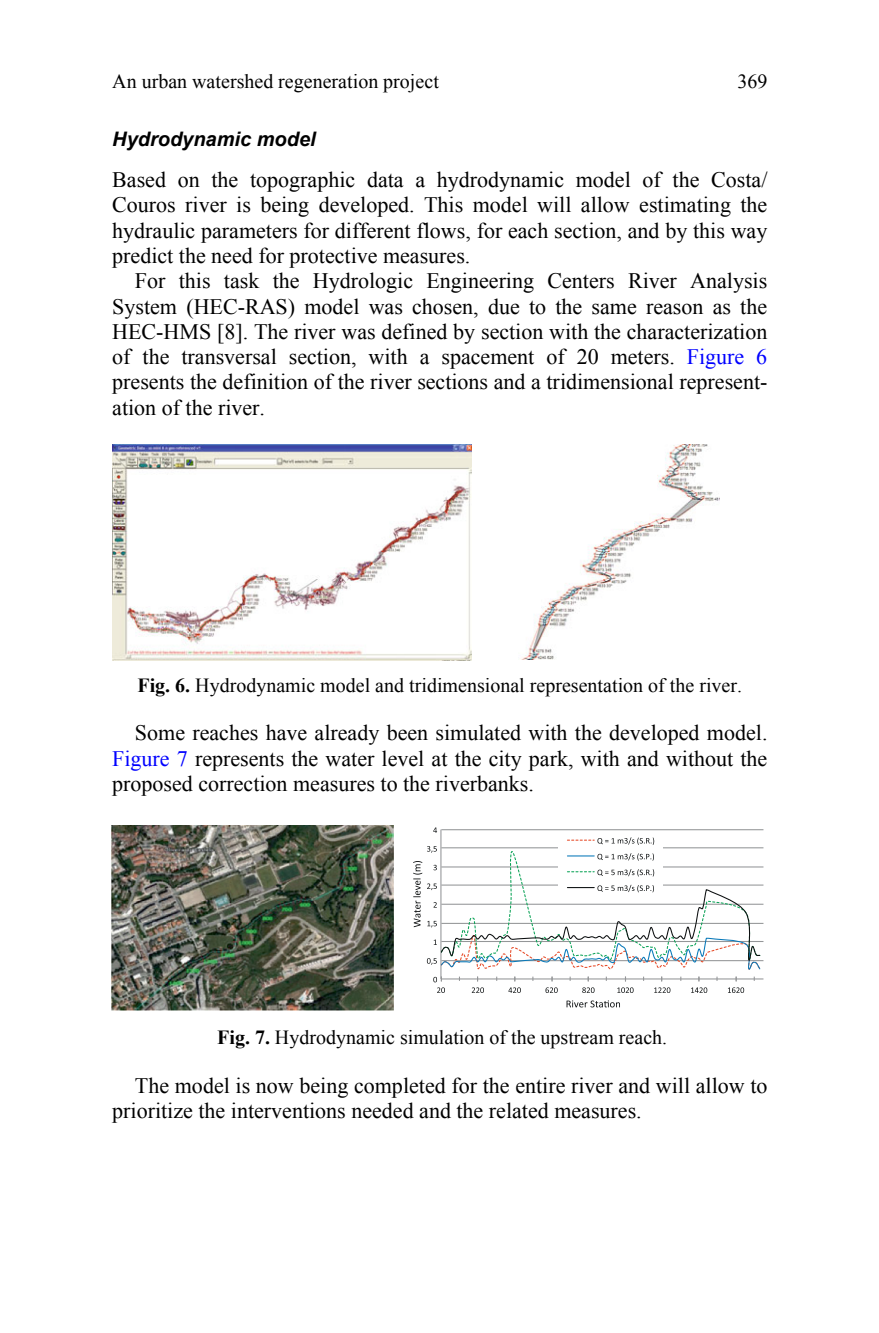
<style>
.page{position:relative;width:879px;height:1333px;background:#fff}
.page>*{position:absolute;margin:0;border:0;box-sizing:border-box;transform-origin:0 0}
.t1{font:22px/25.2px "Times New Roman";color:#000;text-align:justify}
.t2{font:20px "Times New Roman";color:#000}
.t3{font:italic 700 20px "WRD EMBED SUB 4";color:#000}
.s1{color:#00f}
.s2{font-family:"WRD EMBED SUB 39";font-weight:700}
</style>
<div class="page">
<img style="left:112px;top:445px;width:359px;height:216px">
<img style="left:522px;top:445px;width:198px;height:214px">
<img style="left:111px;top:825px;width:283px;height:184px">
<hr style="left:441px;top:884px;width:322px;height:1px;background:#949698">
<hr style="left:441px;top:866px;width:322px;height:1px;background:#949698">
<hr style="left:441px;top:847px;width:322px;height:1px;background:#949698">
<hr style="left:441px;top:960px;width:322px;height:1px;background:#949698">
<hr style="left:441px;top:940px;width:322px;height:2px;background:#949698">
<hr style="left:441px;top:922px;width:322px;height:1px;background:#949698">
<hr style="left:441px;top:903px;width:322px;height:1px;background:#949698">
<hr style="left:441px;top:829px;width:322px;height:1px;background:#949698">
<hr style="left:441px;top:978px;width:322px;height:1px;background:#949698">
<svg style="left:566px;top:1000px;width:54px;height:7px"></svg>
<svg style="left:413px;top:827px;width:348px;height:165px"></svg>
<p class="t2" style="left:112px;top:70px;width:328px">An urban watershed regeneration project</p>
<p class="t2" style="left:737px;top:70px;width:31px">369</p>
<p class="t3" style="left:112px;top:128px;width:205px">Hydrodynamic model</p>
<p class="t1" style="left:112px;top:167px;width:657px">Based on the topographic data a hydrodynamic model of the Costa/ Couros river is being developed. This model will allow estimating the hydraulic parameters for different flows, for each section, and by this way predict the need for protective measures.</p>
<p class="t1" style="left:112px;top:268px;width:657px;text-indent:23px">For this task the Hydrologic Engineering Centers River Analysis System (HEC-RAS) model was chosen, due to the same reason as the HEC-HMS [8]. The river was defined by section with the characterization of the transversal section, with a spacement of 20 meters. <span class="s1">Figure 6 </span>presents the definition of the river sections and a tridimensional represent&shy;ation of the river.</p>
<p class="t2" style="left:137px;top:673px;width:606px"><span class="s2">Fig. 6.</span> Hydrodynamic model and tridimensional representation of the river.</p>
<p class="t1" style="left:112px;top:720px;width:657px;text-indent:23px">Some reaches have already been simulated with the developed model.<br><span class="s1">Figure 7</span> represents the water level at the city park, with and without the proposed correction measures to the riverbanks.</p>
<p class="t2" style="left:217px;top:1025px;width:451px"><span class="s2">Fig. 7.</span> Hydrodynamic simulation of the upstream reach.</p>
<p class="t1" style="left:112px;top:1072px;width:657px;text-indent:23px">The model is now being completed for the entire river and will allow to prioritize the interventions needed and the related measures.</p>
</div>
